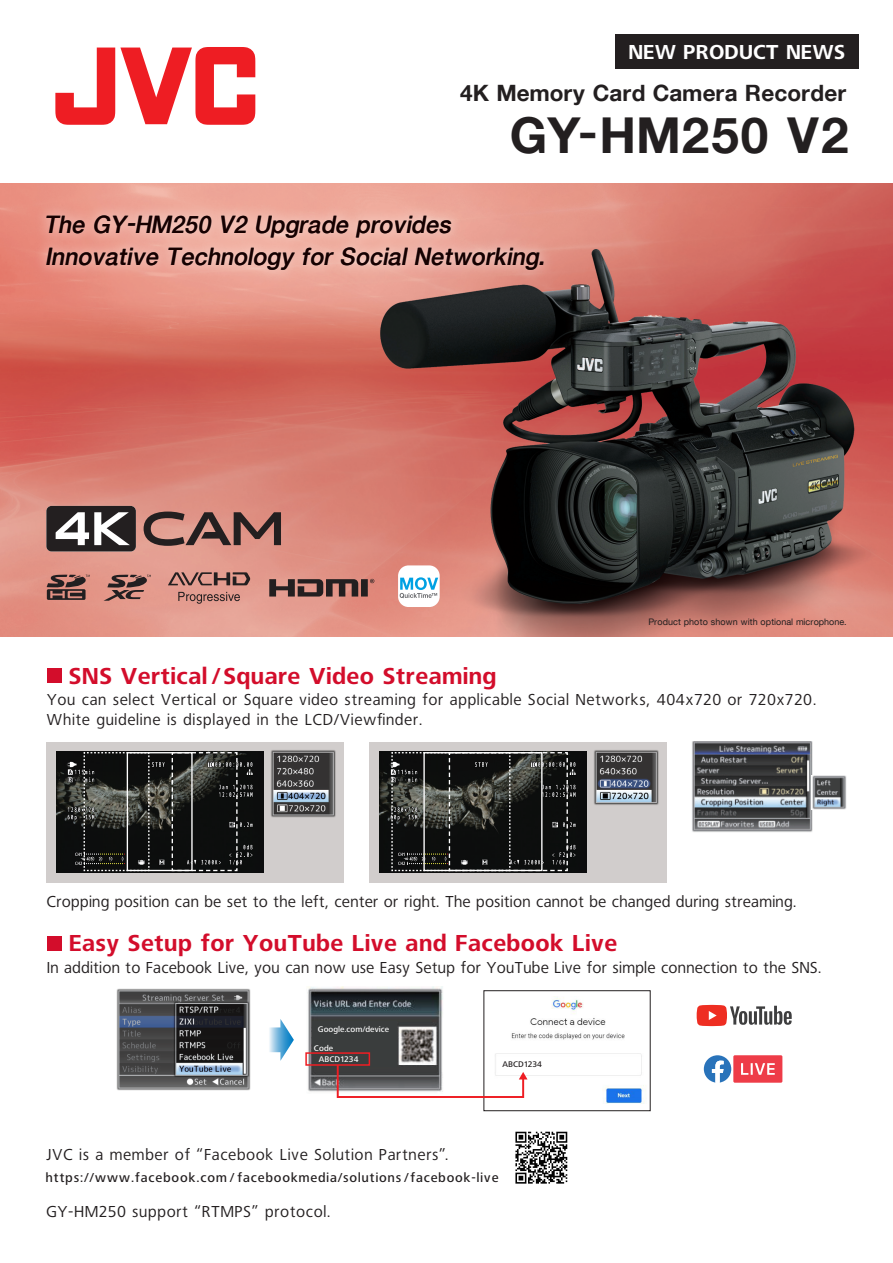
<style>
.page{position:relative;width:893px;height:1263px;background:#fff}
.page>*{position:absolute;margin:0;border:0;box-sizing:border-box;transform-origin:0 0}
.t1{font:700 49.5px "Helvetica Neue LT Com";letter-spacing:.03em;color:#231f20}
.t2{font:700 24px "Frutiger Next Pro";letter-spacing:.01em;color:#d30d2b}
.t3{font:italic 500 24px/31.7px "Helvetica Neue LT Com";color:#231f20;scale:.96 1}
.t4{font:700 22.5px "Helvetica Neue LT Com";color:#231f20}
.t5{font:700 21px "Frutiger Next Pro";letter-spacing:-.005em;color:#fff}
.t6{font:16.5px/19.5px "Frutiger Next Pro";letter-spacing:.015em;color:#231f20}
.t7{font:500 13.5px "Frutiger Next Pro";letter-spacing:.06em;color:#231f20}
.t8{font:9px "Helvetica Neue LT Com";color:#231f20}
.t9{font:500 8.4px/10.9px "Frutiger Next Pro";color:#fff}
.t10{font:500 8.4px "Frutiger Next Pro";letter-spacing:-.005em;color:#231f20}
</style>
<div class="page">
<svg style="left:55px;top:47px;width:200px;height:78px"></svg>
<div style="left:616px;top:34px;width:243px;height:35px;background:#231f20"></div>
<img style="left:0;top:183px;width:893px;height:453px">
<img style="left:0;top:183px;width:612px;height:145px">
<img style="left:495px;top:996px;width:151px;height:108px">
<div style="left:483px;top:990px;width:168px;height:121px;border:1px solid #231f20"></div>
<div style="left:47px;top:668px;width:14px;height:15px;background:#d30d2b"></div>
<div style="left:47px;top:741px;width:297px;height:141px;background:#d1cdcc"></div>
<img style="left:263px;top:750px;width:73px;height:109px">
<img style="left:56px;top:755px;width:207px;height:117px">
<svg style="left:83px;top:751px;width:67px;height:121px;background:#313330"></svg>
<svg style="left:171px;top:751px;width:67px;height:121px;background:#2a2b2a"></svg>
<div style="left:369px;top:741px;width:297px;height:141px;background:#d1cdcc"></div>
<img style="left:594px;top:750px;width:65px;height:55px">
<img style="left:379px;top:755px;width:208px;height:117px">
<svg style="left:391px;top:751px;width:178px;height:121px;background:#2e2f2d"></svg>
<svg style="left:104px;top:575px;width:47px;height:26px"></svg>
<svg style="left:47px;top:575px;width:43px;height:25px"></svg>
<svg style="left:269px;top:579px;width:105px;height:17px;background:#6e4d48"></svg>
<div style="left:398px;top:565px;width:42px;height:42px;background:#fff;border-radius:10px"></div>
<svg style="left:400px;top:577px;width:38px;height:21px"></svg>
<svg style="left:178px;top:592px;width:62px;height:12px"></svg>
<svg style="left:168px;top:572px;width:82px;height:13px"></svg>
<svg style="left:46px;top:506px;width:235px;height:45px;background:#8c6a65"></svg>
<div style="left:47px;top:936px;width:14px;height:15px;background:#d30d2b"></div>
<div style="left:499px;top:1057px;width:49px;height:12px;background:#fff"></div>
<img style="left:116px;top:988px;width:135px;height:103px">
<svg style="left:269px;top:1019px;width:25px;height:42px"></svg>
<svg style="left:697px;top:1005px;width:95px;height:21px"></svg>
<div style="left:733px;top:1055px;width:49px;height:28px;background:#ee3c48;border-radius:2px"></div>
<svg style="left:741px;top:1063px;width:34px;height:12px"></svg>
<svg style="left:704px;top:1055px;width:27px;height:28px"></svg>
<img style="left:692px;top:741px;width:120px;height:91px">
<img style="left:812px;top:775px;width:34px;height:35px">
<img style="left:515px;top:1131px;width:53px;height:53px">
<img style="left:307px;top:986px;width:136px;height:106px">
<div style="left:312px;top:1021px;width:85px;height:46px;background:#3a3d3d"></div>
<div style="left:305px;top:1052px;width:65px;height:14px;border:2px solid #ee1d23"></div>
<svg style="left:336px;top:1063px;width:191px;height:36px"></svg>
<p class="t5" style="left:628px;top:40px;width:219px">NEW PRODUCT NEWS</p>
<h3 class="t4" style="left:460px;top:78px;width:387px">4K Memory Card Camera Recorder</h3>
<h1 class="t1" style="left:510px;top:104px;width:340px">GY-HM250 V2</h1>
<h2 class="t3" style="left:44px;top:208px;width:529px">The GY-HM250 V2 Upgrade provides<br>Innovative Technology for Social Networking.</h2>
<h2 class="t2" style="left:69px;top:662px;width:430px">SNS Vertical /Square Video Streaming</h2>
<p class="t8" style="left:648px;top:616px;width:200px">Product photo shown with optional microphone.</p>
<p class="t6" style="left:47px;top:690px;width:771px">You can select Vertical or Square video streaming for applicable Social Networks, 404x720 or 720x720.<br>White guideline is displayed in the LCD/Viewfinder.</p>
<p class="t6" style="left:47px;top:892px;width:752px">Cropping position can be set to the left, center or right. The position cannot be changed during streaming.</p>
<h2 class="t2" style="left:68px;top:929px;width:550px">Easy Setup for YouTube Live and Facebook Live</h2>
<p class="t6" style="left:46px;top:958px;width:777px">In addition to Facebook Live, you can now use Easy Setup for YouTube Live for simple connection to the SNS.</p>
<p class="t9" style="left:318px;top:1023px;width:73px">Google.com/device</p>
<p class="t9" style="left:319px;top:1042px;width:41px;text-indent:-5px">Code<br>ABCD1234</p>
<p class="t10" style="left:503px;top:1060px;width:41px">ABCD1234</p>
<p class="t6" style="left:47px;top:1144px;width:404px">JVC is a member of “Facebook Live Solution Partners”.</p>
<p class="t7" style="left:46px;top:1170px;width:454px">https://www.facebook.com / facebookmedia/solutions /facebook-live</p>
<p class="t6" style="left:46px;top:1201px;width:286px">GY-HM250 support “RTMPS” protocol.</p>
</div>
